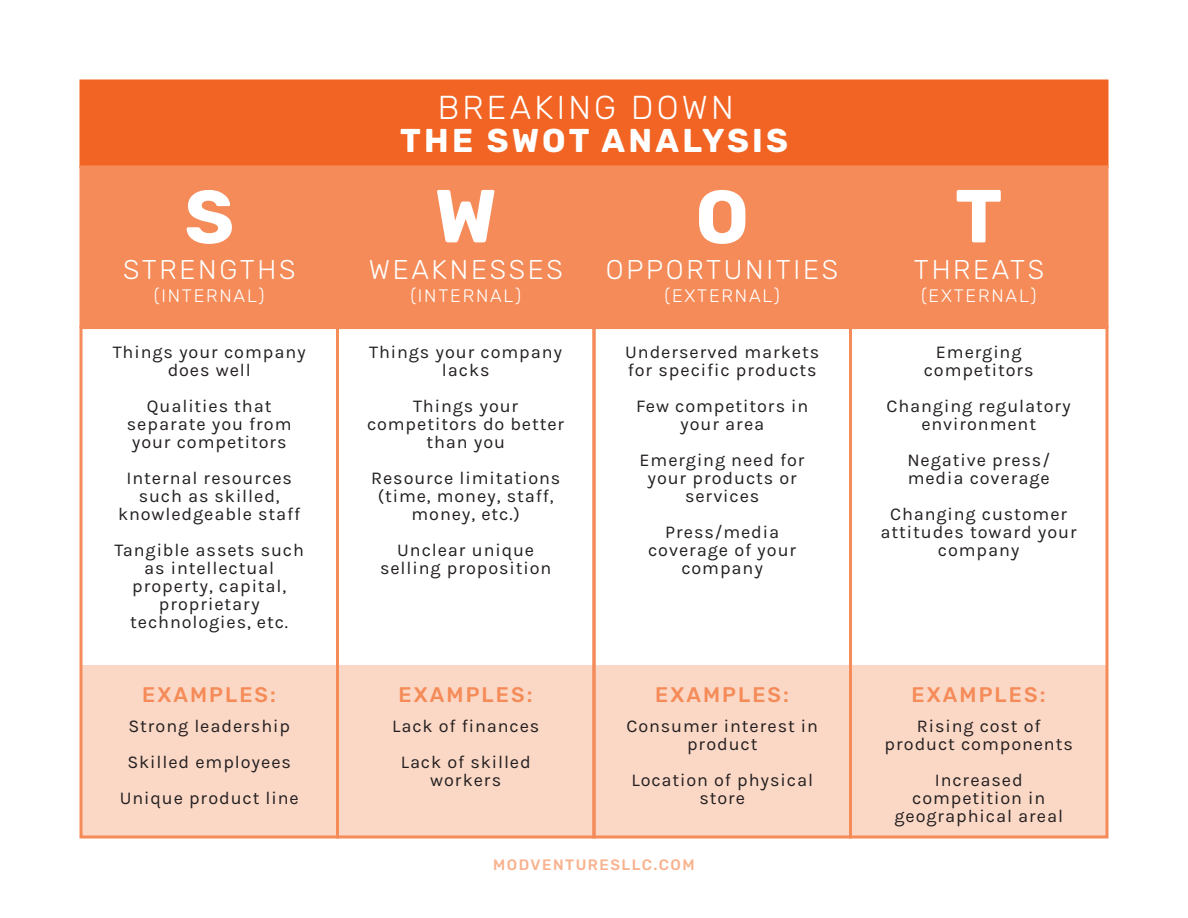
<style>
.page{position:relative;width:1188px;height:918px;background:#fff}
.page>*{position:absolute;margin:0;border:0;box-sizing:border-box;transform-origin:0 0}
.t1{font:700 75px "Rubik";color:#fff}
.t2{font:700 33px "Rubik";letter-spacing:.1em;color:#fff}
.t3{font:300 33px "Rubik";letter-spacing:.1em;color:#fff}
.t4{font:300 27px "Rubik";letter-spacing:.1em;color:#fff}
.t5{font:500 21px "Rubik";letter-spacing:.1em;color:#f58b58}
.t6{font:18px/18px "Karla";letter-spacing:.05em;color:#231f20;text-align:center}
.t7{font:300 18px "Rubik";letter-spacing:.1em;color:#fff}
.t8{font:500 15px "Rubik";letter-spacing:.1em;color:#f9b28f}
</style>
<div class="page">
<div style="left:80px;top:79px;width:1028px;height:89px;background:#f26423;border:3px solid #f26423"></div>
<div style="left:80px;top:165px;width:259px;height:164px;background:#f58b58;border:3px solid #f58b58"></div>
<div style="left:336px;top:165px;width:260px;height:164px;background:#f58b58;border:3px solid #f58b58"></div>
<div style="left:592px;top:165px;width:260px;height:164px;background:#f58b58;border:3px solid #f58b58"></div>
<div style="left:849px;top:165px;width:259px;height:164px;background:#f58b58;border:3px solid #f58b58"></div>
<div style="left:81px;top:665px;width:257px;height:172px;background:#fbd8c6"></div>
<div style="left:338px;top:665px;width:256px;height:172px;background:#fbd8c6"></div>
<div style="left:594px;top:665px;width:256px;height:172px;background:#fbd8c6"></div>
<div style="left:850px;top:665px;width:257px;height:172px;background:#fbd8c6"></div>
<div style="left:80px;top:326px;width:259px;height:512px;border:3px solid #f58b58"></div>
<div style="left:336px;top:326px;width:260px;height:512px;border:3px solid #f58b58"></div>
<div style="left:592px;top:326px;width:260px;height:512px;border:3px solid #f58b58"></div>
<div style="left:849px;top:326px;width:259px;height:512px;border:3px solid #f58b58"></div>
<h1 class="t1" style="left:184px;top:173px;width:51px">S</h1>
<h3 class="t4" style="left:123px;top:254px;width:174px">STRENGTHS</h3>
<p class="t7" style="left:154px;top:286px;width:112px">(INTERNAL)</p>
<p class="t6" style="left:113px;top:343px;width:195px">Things your company does well</p>
<p class="t6" style="left:127px;top:397px;width:166px">Qualities that separate you from your competitors</p>
<p class="t6" style="left:118px;top:469px;width:184px">Internal resources such as skilled, knowledgeable staff</p>
<p class="t6" style="left:115px;top:541px;width:191px">Tangible assets such as intellectual property, capital, proprietary technologies, etc.</p>
<p class="t5" style="left:142px;top:682px;width:135px">EXAMPLES:</p>
<p class="t6" style="left:120px;top:708px;width:181px;line-height:36px">Strong leadership<br>Skilled employees<br>Unique product line</p>
<h2 class="t3" style="left:438px;top:88px;width:297px">BREAKING DOWN</h2>
<h2 class="t2" style="left:400px;top:121px;width:389px">THE SWOT ANALYSIS</h2>
<h1 class="t1" style="left:435px;top:172px;width:64px">W</h1>
<h3 class="t4" style="left:369px;top:254px;width:196px">WEAKNESSES</h3>
<p class="t7" style="left:410px;top:286px;width:112px">(INTERNAL)</p>
<p class="t6" style="left:369px;top:343px;width:195px">Things your company lacks</p>
<p class="t6" style="left:367px;top:397px;width:199px">Things your competitors do better than you</p>
<p class="t6" style="left:371px;top:469px;width:191px">Resource limitations (time, money, staff, money, etc.)</p>
<p class="t6" style="left:380px;top:541px;width:173px">Unclear unique selling proposition</p>
<p class="t5" style="left:399px;top:682px;width:135px">EXAMPLES:</p>
<p class="t6" style="left:392px;top:708px;width:149px;line-height:36px">Lack of finances<br>Lack of skilled</p>
<p class="t6" style="left:430px;top:771px;width:72px">workers</p>
<h1 class="t1" style="left:696px;top:173px;width:55px">O</h1>
<h3 class="t4" style="left:606px;top:254px;width:234px">OPPORTUNITIES</h3>
<p class="t7" style="left:665px;top:286px;width:117px">(EXTERNAL)</p>
<p class="t6" style="left:625px;top:343px;width:195px;text-align:left">Underserved markets for specific products</p>
<p class="t6" style="left:636px;top:397px;width:174px">Few competitors in your area</p>
<p class="t6" style="left:640px;top:451px;width:167px">Emerging need for your products or services</p>
<p class="t6" style="left:648px;top:523px;width:150px">Press/media coverage of your company</p>
<p class="t5" style="left:655px;top:682px;width:135px">EXAMPLES:</p>
<p class="t6" style="left:626px;top:717px;width:193px">Consumer interest in product</p>
<p class="t6" style="left:631px;top:771px;width:183px">Location of physical store</p>
<p class="t8" style="left:493px;top:856px;width:203px">MODVENTURESLLC.COM</p>
<h1 class="t1" style="left:955px;top:172px;width:49px">T</h1>
<h3 class="t4" style="left:914px;top:254px;width:132px">THREATS</h3>
<p class="t7" style="left:921px;top:286px;width:117px">(EXTERNAL)</p>
<p class="t6" style="left:924px;top:343px;width:111px">Emerging competitors</p>
<p class="t6" style="left:887px;top:397px;width:186px">Changing regulatory environment</p>
<p class="t6" style="left:907px;top:451px;width:144px;text-align:left">Negative press/ media coverage</p>
<p class="t6" style="left:881px;top:505px;width:198px">Changing customer attitudes toward your company</p>
<p class="t5" style="left:912px;top:682px;width:135px">EXAMPLES:</p>
<p class="t6" style="left:885px;top:717px;width:190px">Rising cost of product components</p>
<p class="t6" style="left:894px;top:771px;width:170px">Increased competition in geographical areal</p>
</div>
